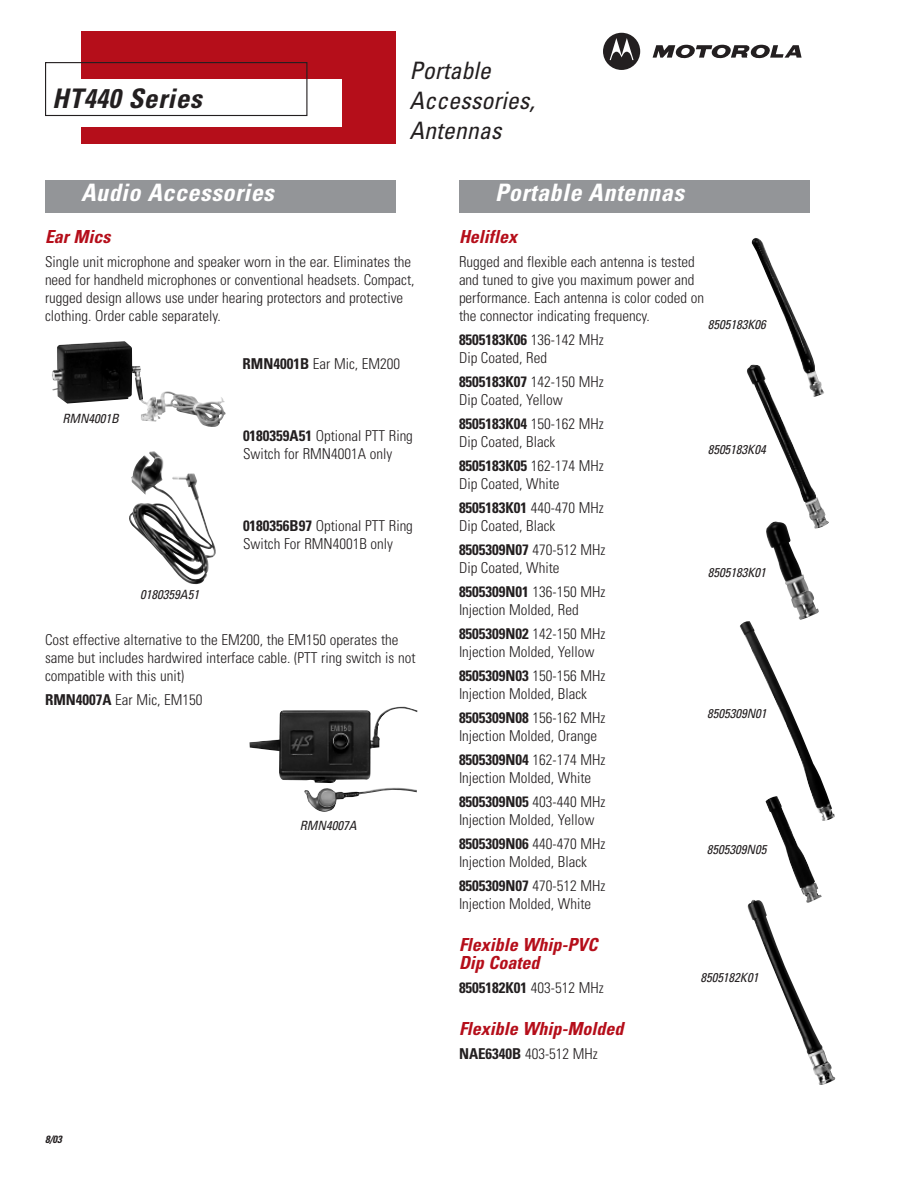
<style>
.page{position:relative;width:918px;height:1188px;background:#fff}
.page>*{position:absolute;margin:0;border:0;box-sizing:border-box;transform-origin:0 0}
.t1{font:italic 700 condensed 27px "Univers";letter-spacing:.02em;color:#231f20}
.t2{font:italic 700 condensed 24px "Univers";letter-spacing:.02em;color:#fff}
.t3{font:italic condensed 24px/30px "Univers";color:#231f20}
.t4{font:italic 700 condensed 18px/18px "Univers";color:#b50e1a}
.t5{font:300 condensed 15px/18px "Univers";color:#231f20}
.t6{font:700 condensed 15px "Univers";color:#231f20}
.t7{font:italic condensed 12.75px "Univers";color:#231f20}
.t8{font:italic 700 condensed 10.5px "Univers";color:#231f20}
.s1{font-weight:700}
.s2{font-weight:300}
</style>
<div class="page">
<div style="left:81px;top:32px;width:315px;height:112px;background:#b50e1a"></div>
<svg style="left:603px;top:33px;width:37px;height:37px"></svg>
<svg style="left:653px;top:45px;width:149px;height:14px"></svg>
<div style="left:45px;top:79px;width:297px;height:48px;background:#fff"></div>
<div style="left:45px;top:62px;width:262px;height:54px;border:1px solid #231f20"></div>
<div style="left:45px;top:180px;width:351px;height:33px;background:#939598"></div>
<div style="left:459px;top:180px;width:351px;height:33px;background:#939598"></div>
<img style="left:52px;top:341px;width:174px;height:86px">
<img style="left:129px;top:451px;width:87px;height:133px">
<img style="left:249px;top:707px;width:168px;height:105px">
<img style="left:752px;top:238px;width:63px;height:127px">
<img style="left:747px;top:365px;width:82px;height:163px">
<img style="left:766px;top:521px;width:53px;height:99px">
<img style="left:740px;top:621px;width:95px;height:200px">
<img style="left:765px;top:796px;width:57px;height:104px">
<img style="left:748px;top:900px;width:87px;height:185px">
<h1 class="t1" style="left:52px;top:89px;width:151px">HT440 Series</h1>
<h2 class="t3" style="left:410px;top:58px;width:127px">Portable<br>Accessories,<br>Antennas</h2>
<h2 class="t2" style="left:81px;top:184px;width:194px">Audio Accessories</h2>
<p class="t4" style="left:45px;top:229px;width:67px">Ear Mics</p>
<p class="t5" style="left:45px;top:254px;width:371px">Single unit microphone and speaker worn in the ear. Eliminates the need for handheld microphones or conventional headsets. Compact, rugged design allows use under hearing protectors and protective clothing. Order cable separately.</p>
<p class="t5" style="left:243px;top:356px;width:159px"><span class="s1">RMN4001B</span> Ear Mic, EM200</p>
<p class="t7" style="left:62px;top:413px;width:58px">RMN4001B</p>
<p class="t7" style="left:140px;top:589px;width:60px">0180359A51</p>
<p class="t5" style="left:243px;top:428px;width:171px"><span class="s1">0180359A51</span> Optional PTT Ring<br>Switch for RMN4001A only</p>
<p class="t5" style="left:243px;top:518px;width:171px"><span class="s1">0180356B97</span> Optional PTT Ring<br>Switch For RMN4001B only</p>
<p class="t5" style="left:45px;top:632px;width:372px">Cost effective alternative to the EM200, the EM150 operates the same but includes hardwired interface cable. (PTT ring switch is not compatible with this unit)</p>
<p class="t5" style="left:45px;top:692px;width:159px"><span class="s1">RMN4007A</span> Ear Mic, EM150</p>
<p class="t8" style="left:45px;top:1135px;width:18px">8/03</p>
<p class="t7" style="left:300px;top:821px;width:58px">RMN4007A</p>
<h2 class="t2" style="left:495px;top:184px;width:191px">Portable Antennas</h2>
<p class="t4" style="left:459px;top:229px;width:60px">Heliflex</p>
<p class="t5" style="left:459px;top:254px;width:247px">Rugged and flexible each antenna is tested and tuned to give you maximum power and performance. Each antenna is color coded on the connector indicating frequency.</p>
<p class="t5" style="left:459px;top:332px;width:146px"><span class="s1">8505183K06</span> 136-142 MHz<br>Dip Coated, Red</p>
<p class="t5" style="left:459px;top:374px;width:146px"><span class="s1">8505183K07</span> 142-150 MHz<br>Dip Coated, Yellow</p>
<p class="t5" style="left:459px;top:416px;width:146px"><span class="s1">8505183K04</span> 150-162 MHz<br>Dip Coated, Black</p>
<p class="t5" style="left:459px;top:458px;width:146px"><span class="s1">8505183K05</span> 162-174 MHz<br>Dip Coated, White</p>
<p class="t5" style="left:459px;top:500px;width:146px"><span class="s1">8505183K01</span> 440-470 MHz<br>Dip Coated, Black</p>
<p class="t5" style="left:459px;top:542px;width:148px"><span class="s1">8505309N07</span> 470-512 MHz<br>Dip Coated, White</p>
<p class="t5" style="left:459px;top:584px;width:148px"><span class="s1">8505309N01</span> 136-150 MHz<br>Injection Molded, Red</p>
<p class="t5" style="left:459px;top:626px;width:148px"><span class="s1">8505309N02</span> 142-150 MHz<br>Injection Molded, Yellow</p>
<p class="t5" style="left:459px;top:668px;width:148px"><span class="s1">8505309N03</span> 150-156 MHz<br>Injection Molded, Black</p>
<p class="t5" style="left:459px;top:710px;width:148px"><span class="s1">8505309N08</span> 156-162 MHz<br>Injection Molded, Orange</p>
<p class="t5" style="left:459px;top:752px;width:148px"><span class="s1">8505309N04</span> 162-174 MHz<br>Injection Molded, White</p>
<p class="t5" style="left:459px;top:794px;width:148px"><span class="s1">8505309N05</span> 403-440 MHz<br>Injection Molded, Yellow</p>
<p class="t5" style="left:459px;top:836px;width:148px"><span class="s1">8505309N06</span> 440-470 MHz<br>Injection Molded, Black</p>
<p class="t5" style="left:459px;top:878px;width:148px"><span class="s1">8505309N07</span> 470-512 MHz<br>Injection Molded, White</p>
<p class="t4" style="left:459px;top:937px;width:140px">Flexible Whip-PVC<br>Dip Coated</p>
<p class="t6" style="left:459px;top:982px;width:146px">8505182K01 <span class="s2">403-512 MHz</span></p>
<p class="t4" style="left:459px;top:1021px;width:166px">Flexible Whip-Molded</p>
<p class="t5" style="left:459px;top:1046px;width:140px"><span class="s1">NAE6340B</span> 403-512 MHz</p>
<p class="t7" style="left:708px;top:320px;width:60px">8505183K06</p>
<p class="t7" style="left:708px;top:445px;width:60px">8505183K04</p>
<p class="t7" style="left:708px;top:568px;width:60px">8505183K01</p>
<p class="t7" style="left:707px;top:708px;width:61px">8505309N01</p>
<p class="t7" style="left:707px;top:845px;width:61px">8505309N05</p>
<p class="t7" style="left:700px;top:973px;width:60px">8505182K01</p>
</div>
